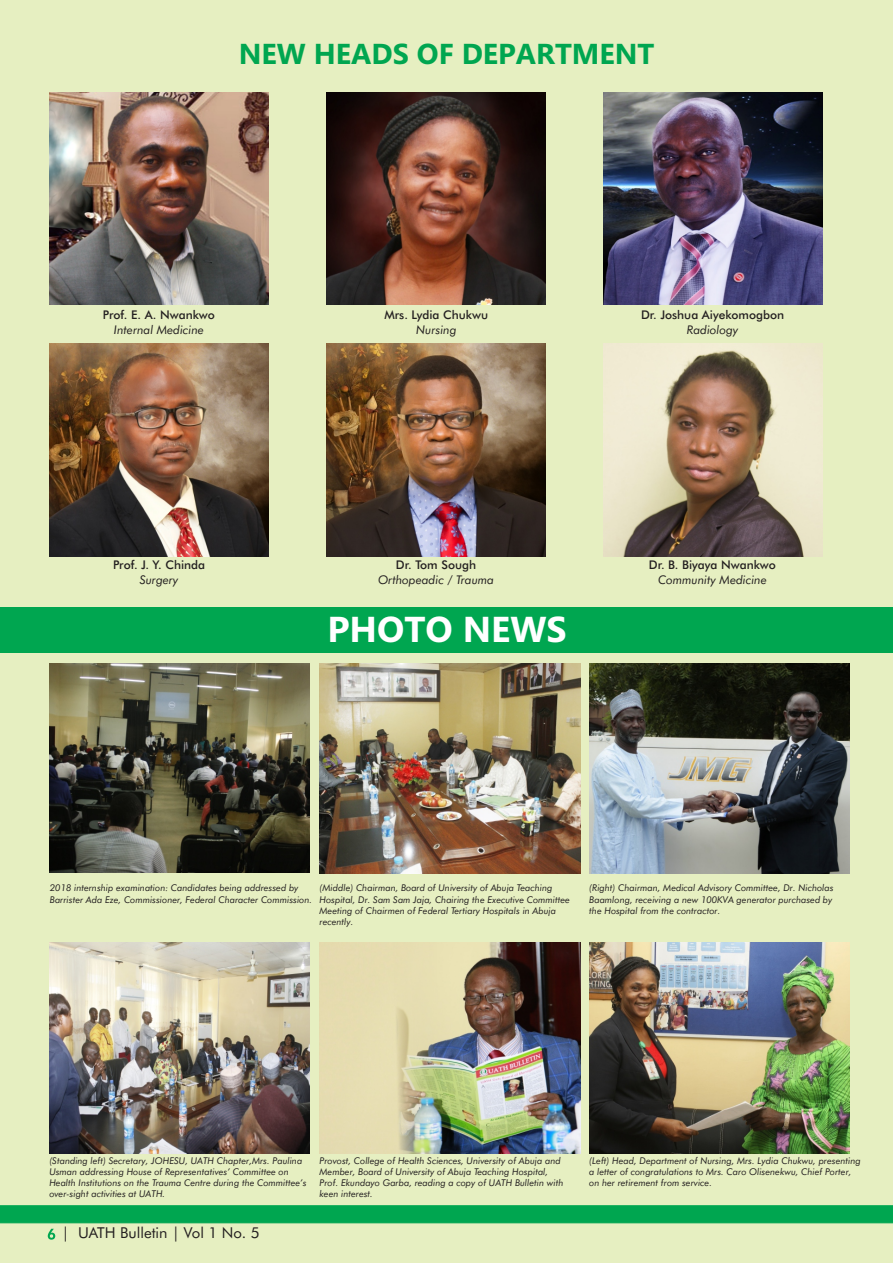
<style>
.page{position:relative;width:893px;height:1263px;background:#e6efc1}
.page>*{position:absolute;margin:0;border:0;box-sizing:border-box;transform-origin:0 0}
.t1{font:700 36px "Ebrima";color:#fff}
.t2{font:700 28.8px "Ebrima";color:#00a650}
.t3{font:15px "Futura BT";color:#231f20}
.t4{font:500 12px "Futura BT";color:#231f20}
.t5{font:italic 12px "Futura BT";color:#231f20}
.t6{font:italic 9.3px/11.2px "Futura BT";color:#231f20}
</style>
<div class="page">
<svg style="left:0;top:1205px;width:893px;height:18px"></svg>
<svg style="left:48px;top:1229px;width:7px;height:11px"></svg>
<img style="left:50px;top:92px;width:219px;height:213px">
<img style="left:326px;top:92px;width:220px;height:213px">
<img style="left:603px;top:92px;width:219px;height:213px">
<img style="left:50px;top:344px;width:219px;height:212px">
<img style="left:327px;top:344px;width:219px;height:212px">
<img style="left:603px;top:344px;width:219px;height:212px">
<img style="left:50px;top:663px;width:260px;height:210px">
<img style="left:320px;top:663px;width:260px;height:211px">
<img style="left:589px;top:663px;width:261px;height:211px">
<img style="left:50px;top:942px;width:260px;height:211px">
<img style="left:390px;top:942px;width:190px;height:211px">
<img style="left:589px;top:942px;width:261px;height:211px">
<div style="left:0;top:607px;width:893px;height:45px;background:#00a650"></div>
<h2 class="t2" style="left:239px;top:43px;width:417px">NEW HEADS OF DEPARTMENT</h2>
<p class="t4" style="left:103px;top:310px;width:114px">Prof. E. A. Nwankwo</p>
<p class="t5" style="left:114px;top:324px;width:92px">Internal Medicine</p>
<p class="t4" style="left:113px;top:560px;width:94px">Prof. J. Y. Chinda</p>
<p class="t5" style="left:140px;top:575px;width:40px">Surgery</p>
<p class="t4" style="left:384px;top:310px;width:105px">Mrs. Lydia Chukwu</p>
<p class="t5" style="left:416px;top:324px;width:42px">Nursing</p>
<p class="t4" style="left:641px;top:310px;width:145px">Dr. Joshua Aiyekomogbon</p>
<p class="t5" style="left:687px;top:324px;width:53px">Radiology</p>
<p class="t4" style="left:396px;top:560px;width:82px">Dr. Tom Sough</p>
<p class="t5" style="left:378px;top:575px;width:118px">Orthopeadic / Trauma</p>
<h1 class="t1" style="left:327px;top:615px;width:241px">PHOTO NEWS</h1>
<p class="t4" style="left:649px;top:560px;width:129px">Dr. B. Biyaya Nwankwo</p>
<p class="t5" style="left:658px;top:575px;width:110px">Community Medicine</p>
<p class="t6" style="left:50px;top:883px;width:264px">2018 internship examination: Candidates being addressed by<br>Barrister Ada Eze, Commissioner, Federal Character Commission.</p>
<p class="t6" style="left:320px;top:883px;width:252px">(Middle) Chairman, Board of University of Abuja Teaching Hospital, Dr. Sam Sam Jaja, Chairing the Executive Committee Meeting of Chairmen of Federal Tertiary Hospitals in Abuja recently.</p>
<p class="t6" style="left:589px;top:883px;width:246px;text-align:justify">(Right) Chairman, Medical Advisory Committee, Dr. Nicholas Baamlong, receiving a new 100KVA generator purchased by the Hospital from the contractor.</p>
<p class="t6" style="left:49px;top:1156px;width:259px">(Standing left) Secretary, JOHESU, UATH Chapter,Mrs. Paulina Usman addressing House of Representatives’ Committee on Health Institutions on the Trauma Centre during the Committee’s over-sight activities at UATH.</p>
<h3 class="t3" style="left:62px;top:1227px;width:199px">| UATH Bulletin | Vol 1 No. 5</h3>
<p class="t6" style="left:320px;top:1156px;width:245px">Provost, College of Health Sciences, University of Abuja and Member, Board of University of Abuja Teaching Hospital, Prof. Ekundayo Garba, reading a copy of UATH Bulletin with keen interest.</p>
<p class="t6" style="left:589px;top:1156px;width:273px">(Left) Head, Department of Nursing, Mrs. Lydia Chukwu, presenting a letter of congratulations to Mrs. Caro Olisenekwu, Chief Porter, on her retirement from service.</p>
</div>
